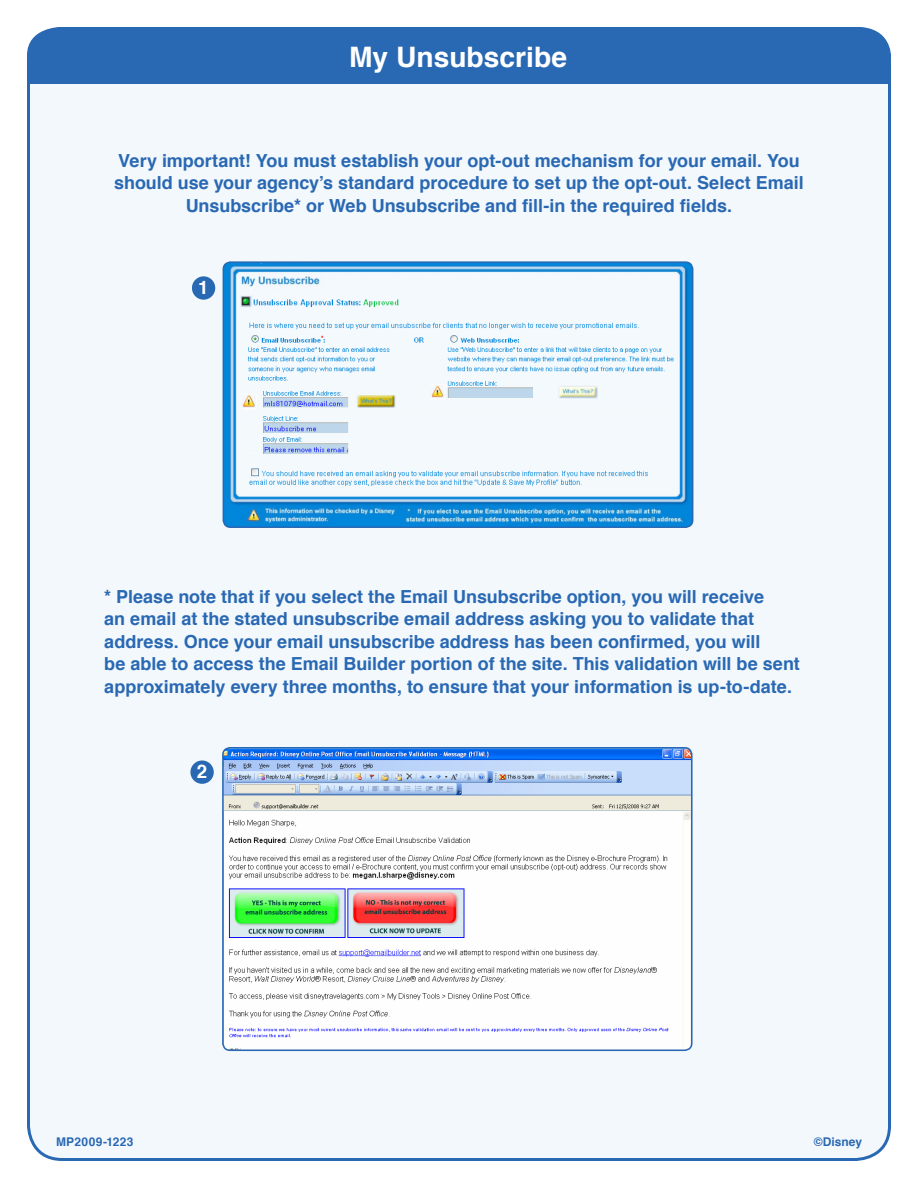
<style>
.page{position:relative;width:918px;height:1188px;background:#fff}
.page>*{position:absolute;margin:0;border:0;box-sizing:border-box;transform-origin:0 0}
.t1{font:700 28.2px "Helvetica";color:#fff}
.t2{font:700 18.6px "Helvetica";color:#fff}
.t3{font:700 18px/22.5px "Helvetica";color:#2968b3}
.t4{font:700 12px "Helvetica";letter-spacing:.02em;color:#2968b3}
</style>
<div class="page">
<div style="left:28px;top:28px;width:862px;height:1132px;background:#f3f8fc;border-radius:34px"></div>
<div style="left:27px;top:27px;width:864px;height:38px;background:#2968b3"></div>
<div style="left:27px;top:65px;width:864px;height:19px;background:#2968b3"></div>
<img style="left:223px;top:262px;width:470px;height:265px">
<div style="left:223px;top:261px;width:470px;height:267px;border:2px solid #2968b3;border-radius:7px"></div>
<img style="left:223px;top:748px;width:467px;height:302px">
<div style="left:222px;top:747px;width:471px;height:304px;border:2px solid #2968b3;border-radius:7px"></div>
<div style="left:193px;top:277px;width:21px;height:22px;background:#2968b3;border-radius:50%"></div>
<div style="left:192px;top:276px;width:23px;height:24px;border:2px solid #2968b3;border-radius:50%"></div>
<div style="left:191px;top:762px;width:22px;height:21px;background:#2968b3;border-radius:50%"></div>
<div style="left:190px;top:760px;width:24px;height:24px;border:2px solid #2968b3;border-radius:50%"></div>
<p class="t1" style="left:349px;top:31px;width:220px">My Unsubscribe</p>
<p class="t3" style="left:114px;top:148px;width:691px;text-align:center">Very important! You must establish your opt-out mechanism for your email. You should use your agency’s standard procedure to set up the opt-out. Select Email<br>Unsubscribe* or Web Unsubscribe and fill-in the required fields.</p>
<p class="t2" style="left:198px;top:271px;width:12px">1</p>
<p class="t3" style="left:104px;top:584px;width:661px">* Please note that if you select the Email Unsubscribe option, you will receive</p>
<p class="t3" style="left:104px;top:607px;width:658px">an email at the stated unsubscribe email address asking you to validate that address. Once your email unsubscribe address has been confirmed, you will</p>
<p class="t3" style="left:104px;top:652px;width:697px">be able to access the Email Builder portion of the site. This validation will be sent approximately every three months, to ensure that your information is up-to-date.</p>
<p class="t2" style="left:197px;top:755px;width:12px">2</p>
<p class="t4" style="left:56px;top:1131px;width:79px">MP2009-1223</p>
<p class="t4" style="left:814px;top:1131px;width:50px">©Disney</p>
</div>
